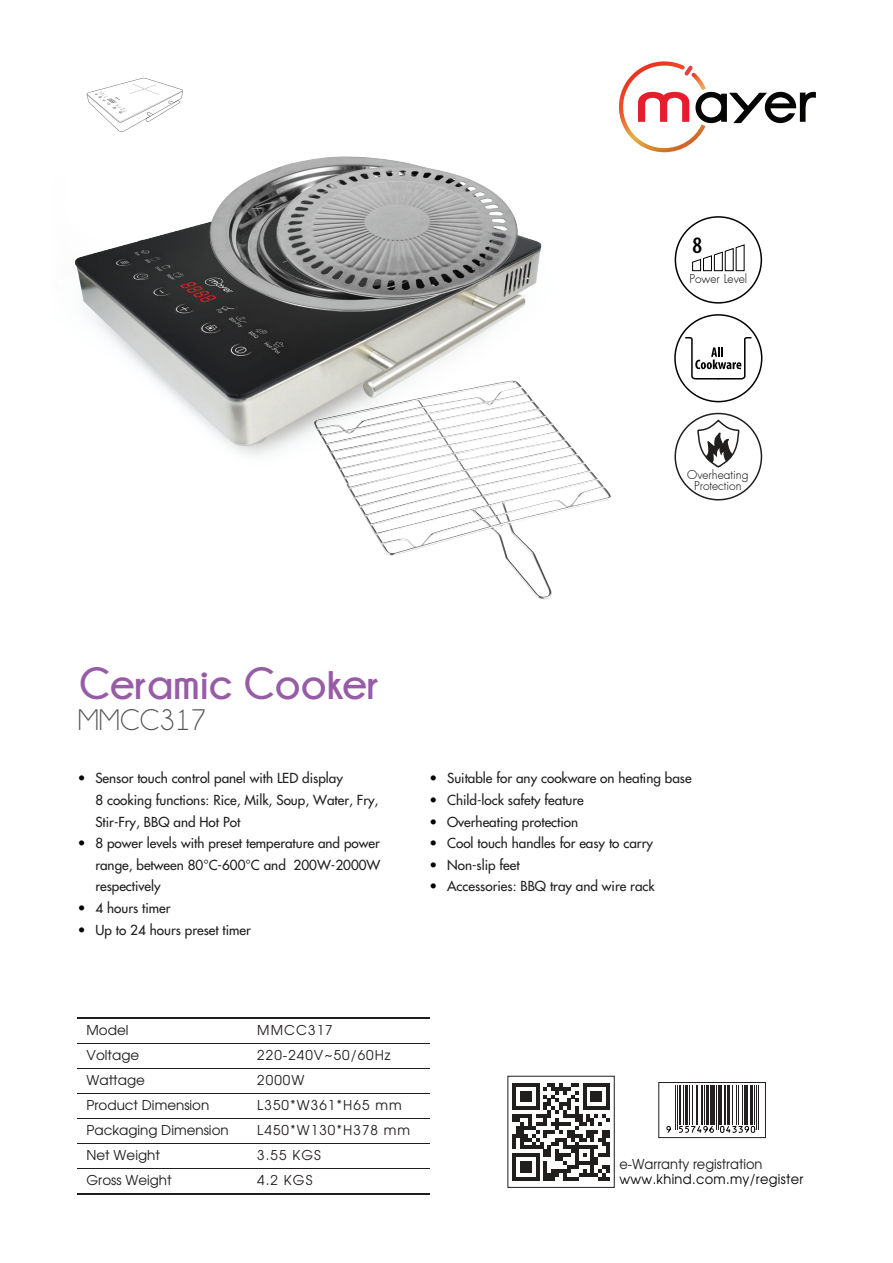
<style>
.page{position:relative;width:893px;height:1263px;background:#fff}
.page>*{position:absolute;margin:0;border:0;box-sizing:border-box;transform-origin:0 0}
.t1{font:700 45px "Champagne&Limousines";color:#975ca6}
.t2{font:30px "Champagne&Limousines";color:#525354}
.t3{font:600 condensed 23.7px "Myriad Pro";color:#010000}
.t4{font:13.65px "Te X Gyre Adventor";letter-spacing:.025em;color:#050504;scale:.96 1}
.t5{font:13.65px "Te X Gyre Adventor";color:#211e1e;scale:.96 1}
.t6{font:500 13.5px/21.6px "Futura Std";color:#211e1e}
.t7{font:13.5px "Te X Gyre Adventor";color:#201d1e}
.t8{font:13.5px "Te X Gyre Adventor";letter-spacing:.075em;color:#231e1f}
.t9{font:500 13.5px/21.6px "Futura Std";color:#040503}
.t10{font:300 12px/11.2px "Futura";color:#050504;text-align:center}
</style>
<div class="page">
<hr style="left:78px;top:1193px;width:352px;height:1px;background:#201d1e">
<hr style="left:78px;top:1118px;width:352px;height:1px;background:#201d1e">
<hr style="left:78px;top:1068px;width:352px;height:1px;background:#201d1e">
<hr style="left:78px;top:1093px;width:352px;height:1px;background:#201d1e">
<hr style="left:78px;top:1168px;width:352px;height:1px;background:#201d1e">
<hr style="left:78px;top:1143px;width:352px;height:1px;background:#201d1e">
<hr style="left:78px;top:1043px;width:352px;height:1px;background:#201d1e">
<hr style="left:78px;top:1017px;width:352px;height:1px;background:#201d1e">
<div style="left:674px;top:413px;width:88px;height:87px;border:2px solid #211e1e;border-radius:50%"></div>
<svg style="left:697px;top:420px;width:44px;height:48px"></svg>
<div style="left:675px;top:216px;width:87px;height:88px;border:2px solid #010000;border-radius:50%"></div>
<svg style="left:692px;top:244px;width:53px;height:27px"></svg>
<svg style="left:619px;top:61px;width:197px;height:91px"></svg>
<div style="left:659px;top:1082px;width:107px;height:56px;background:#fff;border:1px solid #231f20"></div>
<hr style="left:675px;top:1085px;width:1px;height:44px;background:#231f20">
<hr style="left:677px;top:1085px;width:1px;height:44px;background:#231f20">
<hr style="left:679px;top:1085px;width:2px;height:40px;background:#231f20">
<hr style="left:683px;top:1085px;width:1px;height:40px;background:#231f20">
<hr style="left:685px;top:1085px;width:3px;height:40px;background:#231f20">
<hr style="left:689px;top:1085px;width:1px;height:40px;background:#231f20">
<hr style="left:692px;top:1085px;width:1px;height:40px;background:#231f20">
<hr style="left:696px;top:1085px;width:1px;height:40px;background:#231f20">
<hr style="left:697px;top:1085px;width:1px;height:40px;background:#231f20">
<hr style="left:701px;top:1085px;width:2px;height:40px;background:#231f20">
<hr style="left:704px;top:1085px;width:1px;height:40px;background:#231f20">
<hr style="left:706px;top:1085px;width:3px;height:40px;background:#231f20">
<hr style="left:710px;top:1085px;width:1px;height:40px;background:#231f20">
<hr style="left:711px;top:1085px;width:4px;height:40px;background:#231f20">
<hr style="left:716px;top:1085px;width:1px;height:44px;background:#231f20">
<hr style="left:718px;top:1085px;width:1px;height:44px;background:#231f20">
<hr style="left:719px;top:1085px;width:3px;height:40px;background:#231f20">
<hr style="left:724px;top:1085px;width:1px;height:40px;background:#231f20">
<hr style="left:725px;top:1085px;width:1px;height:40px;background:#231f20">
<hr style="left:727px;top:1085px;width:3px;height:40px;background:#231f20">
<hr style="left:732px;top:1085px;width:1px;height:40px;background:#231f20">
<hr style="left:736px;top:1085px;width:1px;height:40px;background:#231f20">
<hr style="left:738px;top:1085px;width:1px;height:40px;background:#231f20">
<hr style="left:742px;top:1085px;width:1px;height:40px;background:#231f20">
<hr style="left:744px;top:1085px;width:3px;height:40px;background:#231f20">
<hr style="left:747px;top:1085px;width:1px;height:40px;background:#231f20">
<hr style="left:750px;top:1085px;width:3px;height:40px;background:#231f20">
<hr style="left:754px;top:1085px;width:1px;height:40px;background:#231f20">
<hr style="left:756px;top:1085px;width:1px;height:44px;background:#231f20">
<hr style="left:758px;top:1085px;width:1px;height:44px;background:#231f20">
<svg style="left:666px;top:1126px;width:5px;height:7px"></svg>
<svg style="left:679px;top:1125px;width:35px;height:8px"></svg>
<svg style="left:720px;top:1126px;width:36px;height:7px"></svg>
<div style="left:674px;top:314px;width:88px;height:88px;border:2px solid #000;border-radius:43px"></div>
<svg style="left:685px;top:337px;width:67px;height:43px"></svg>
<svg style="left:87px;top:78px;width:96px;height:54px"></svg>
<img style="left:74px;top:222px;width:468px;height:234px">
<img style="left:208px;top:156px;width:314px;height:161px">
<img style="left:308px;top:374px;width:303px;height:226px">
<svg style="left:512px;top:1083px;width:98px;height:98px"></svg>
<div style="left:507px;top:1076px;width:108px;height:112px;border:1px solid #201d1e"></div>
<h3 class="t3" style="left:693px;top:231px;width:11px">8</h3>
<p class="t10" style="left:689px;top:274px;width:59px">Power Level</p>
<p class="t10" style="left:687px;top:469px;width:63px">Overheating<br>Protection</p>
<h1 class="t1" style="left:79px;top:659px;width:302px">Ceramic Cooker</h1>
<h2 class="t2" style="left:78px;top:705px;width:130px">MMCC317</h2>
<p class="t9" style="left:78px;top:768px;width:9px">•</p>
<p class="t9" style="left:78px;top:832px;width:9px">•</p>
<p class="t9" style="left:78px;top:897px;width:9px">• •</p>
<p class="t6" style="left:95px;top:768px;width:287px">Sensor touch control panel with LED display<br>8 cooking functions: Rice, Milk, Soup, Water, Fry,<br>Stir-Fry, BBQ and Hot Pot<br>8 power levels with preset temperature and power range, between 80°C-600°C and 200W-2000W respectively<br>4 hours timer<br>Up to 24 hours preset timer</p>
<p class="t9" style="left:430px;top:768px;width:9px;text-align:justify">• • • • • •</p>
<p class="t6" style="left:447px;top:768px;width:246px">Suitable for any cookware on heating base<br>Child-lock safety feature<br>Overheating protection<br>Cool touch handles for easy to carry<br>Non-slip feet<br>Accessories: BBQ tray and wire rack</p>
<p class="t7" style="left:87px;top:1019px;width:43px">Model</p>
<p class="t8" style="left:257px;top:1019px;width:77px">MMCC317</p>
<p class="t7" style="left:87px;top:1044px;width:54px">Voltage</p>
<p class="t8" style="left:257px;top:1044px;width:135px">220-240V~50/60Hz</p>
<p class="t7" style="left:87px;top:1069px;width:60px">Wattage</p>
<p class="t8" style="left:257px;top:1069px;width:49px">2000W</p>
<p class="t7" style="left:87px;top:1094px;width:124px">Product Dimension</p>
<p class="t8" style="left:257px;top:1094px;width:146px">L350*W361*H65 mm</p>
<p class="t7" style="left:87px;top:1119px;width:144px">Packaging Dimension</p>
<p class="t8" style="left:257px;top:1119px;width:154px">L450*W130*H378 mm</p>
<p class="t7" style="left:87px;top:1144px;width:75px">Net Weight</p>
<p class="t8" style="left:257px;top:1144px;width:65px">3.55 KGS</p>
<p class="t7" style="left:87px;top:1169px;width:87px">Gross Weight</p>
<p class="t8" style="left:257px;top:1169px;width:57px">4.2 KGS</p>
<p class="t5" style="left:619px;top:1153px;width:151px">e-Warranty registration</p>
<p class="t4" style="left:619px;top:1169px;width:193px">www.khind.com.my/register</p>
</div>
